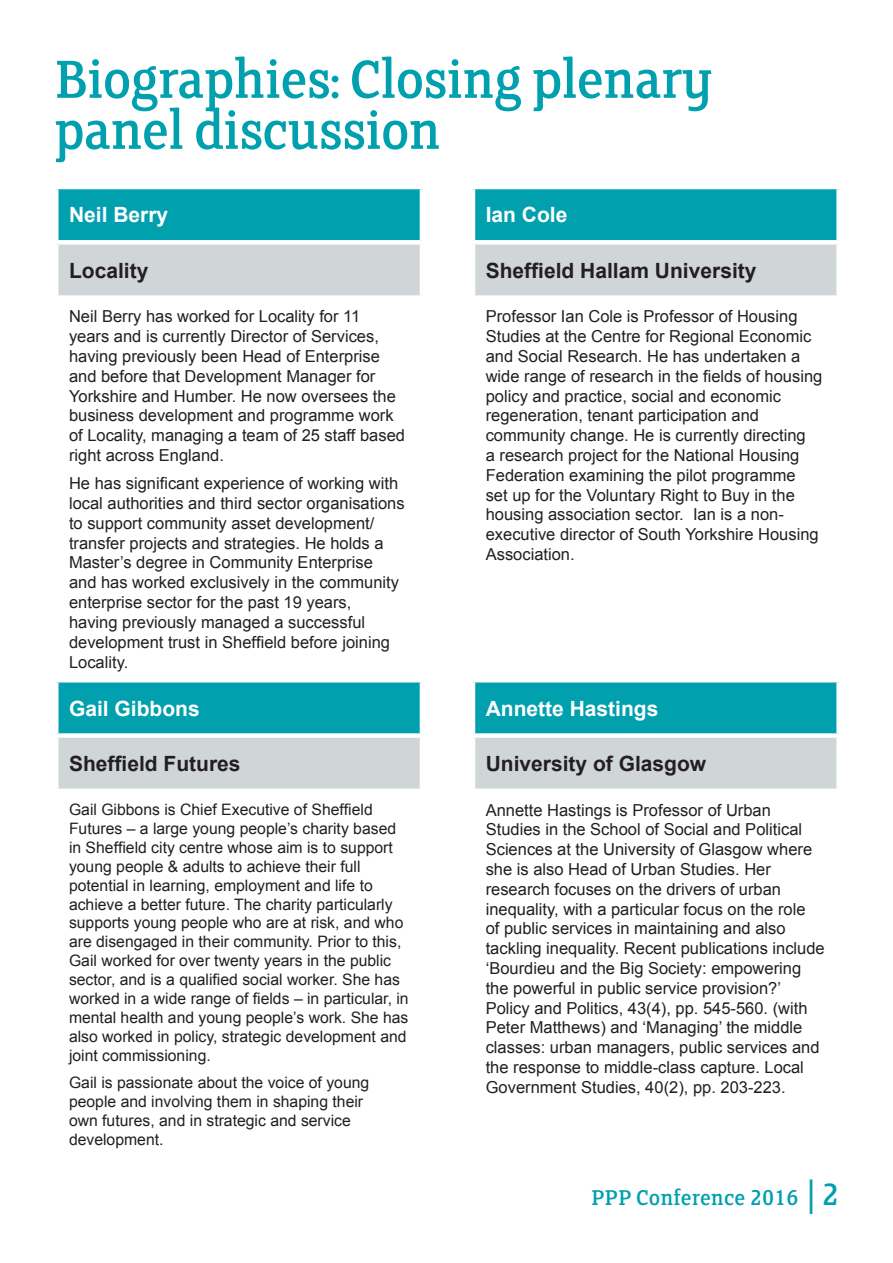
<style>
.page{position:relative;width:893px;height:1263px;background:#fff}
.page>*{position:absolute;margin:0;border:0;box-sizing:border-box;transform-origin:0 0}
.t1{font:60px/51px "FS Clerkenwell";letter-spacing:-.02em;color:#00a0af}
.t2{font:24px "FS Clerkenwell";color:#00a0af}
.t3{font:700 21px "Arial";color:#231f20}
.t4{font:700 21px "Arial";color:#fff}
.t5{font:16.5px/19.8px "Arial";color:#231f20}
.t6{font:15.75px/18.9px "Arial";color:#231f20}
.s1{font-size:34.5px}
</style>
<div class="page">
<svg style="left:58px;top:189px;width:778px;height:106px;background:#6cbcc5"></svg>
<svg style="left:424px;top:245px;width:47px;height:50px"></svg>
<svg style="left:58px;top:682px;width:778px;height:106px;background:#6dbdc5"></svg>
<div style="left:422px;top:735px;width:51px;height:56px;background:#fff"></div>
<hr style="left:420px;top:189px;width:4px;height:51px;background:#fff">
<hr style="left:471px;top:189px;width:4px;height:51px;background:#fff">
<div style="left:54px;top:240px;width:368px;height:5px;background:#fff"></div>
<div style="left:422px;top:240px;width:51px;height:5px;background:#fff"></div>
<hr style="left:420px;top:245px;width:4px;height:50px;background:#fff">
<div style="left:473px;top:240px;width:368px;height:5px;background:#fff"></div>
<hr style="left:471px;top:245px;width:4px;height:50px;background:#fff">
<hr style="left:420px;top:682px;width:4px;height:51px;background:#fff">
<hr style="left:471px;top:682px;width:4px;height:51px;background:#fff">
<div style="left:54px;top:733px;width:368px;height:5px;background:#fff"></div>
<div style="left:422px;top:733px;width:51px;height:5px;background:#fff"></div>
<hr style="left:420px;top:738px;width:4px;height:50px;background:#fff">
<div style="left:473px;top:733px;width:368px;height:5px;background:#fff"></div>
<hr style="left:471px;top:738px;width:4px;height:50px;background:#fff">
<p class="t1" style="left:54px;top:53px;width:661px">Biographies: Closing plenary panel discussion</p>
<p class="t4" style="left:69px;top:201px;width:101px">Neil Berry</p>
<p class="t4" style="left:486px;top:201px;width:83px">Ian Cole</p>
<p class="t3" style="left:69px;top:256px;width:81px">Locality</p>
<p class="t3" style="left:486px;top:256px;width:272px">Sheffield Hallam University</p>
<p class="t5" style="left:69px;top:307px;width:338px">Neil Berry has worked for Locality for 11<br>years and is currently Director of Services, having previously been Head of Enterprise and before that Development Manager for Yorkshire and Humber. He now oversees the business development and programme work of Locality, managing a team of 25 staff based right across England.</p>
<p class="t5" style="left:69px;top:474px;width:337px">He has significant experience of working with local authorities and third sector organisations to support community asset development/ transfer projects and strategies. He holds a Master’s degree in Community Enterprise<br>and has worked exclusively in the community enterprise sector for the past 19 years,<br>having previously managed a successful development trust in Sheffield before joining Locality.</p>
<p class="t5" style="left:486px;top:307px;width:338px">Professor Ian Cole is Professor of Housing Studies at the Centre for Regional Economic and Social Research. He has undertaken a wide range of research in the fields of housing policy and practice, social and economic regeneration, tenant participation and community change. He is currently directing<br>a research project for the National Housing Federation examining the pilot programme<br>set up for the Voluntary Right to Buy in the housing association sector. Ian is a non&shy;executive director of South Yorkshire Housing Association.</p>
<p class="t4" style="left:69px;top:694px;width:132px">Gail Gibbons</p>
<p class="t4" style="left:486px;top:694px;width:174px">Annette Hastings</p>
<p class="t3" style="left:69px;top:749px;width:173px">Sheffield Futures</p>
<p class="t3" style="left:486px;top:749px;width:222px">University of Glasgow</p>
<p class="t6" style="left:69px;top:800px;width:341px">Gail Gibbons is Chief Executive of Sheffield Futures – a large young people’s charity based in Sheffield city centre whose aim is to support young people &amp; adults to achieve their full potential in learning, employment and life to achieve a better future. The charity particularly supports young people who are at risk, and who are disengaged in their community. Prior to this, Gail worked for over twenty years in the public sector, and is a qualified social worker. She has worked in a wide range of fields – in particular, in mental health and young people’s work. She has also worked in policy, strategic development and joint commissioning.</p>
<p class="t6" style="left:69px;top:1073px;width:302px">Gail is passionate about the voice of young people and involving them in shaping their own futures, and in strategic and service development.</p>
<p class="t5" style="left:486px;top:800px;width:341px">Annette Hastings is Professor of Urban Studies in the School of Social and Political Sciences at the University of Glasgow where she is also Head of Urban Studies. Her research focuses on the drivers of urban inequality, with a particular focus on the role<br>of public services in maintaining and also tackling inequality. Recent publications include ‘Bourdieu and the Big Society: empowering the powerful in public service provision?’ Policy and Politics, 43(4), pp. 545-560. (with Peter Matthews) and ‘Managing’ the middle classes: urban managers, public services and the response to middle-class capture. Local Government Studies, 40(2), pp. 203-223.</p>
<h2 class="t2" style="left:591px;top:1184px;width:249px">PPP Conference 2016 <span class="s1">| 2</span></h2>
</div>
